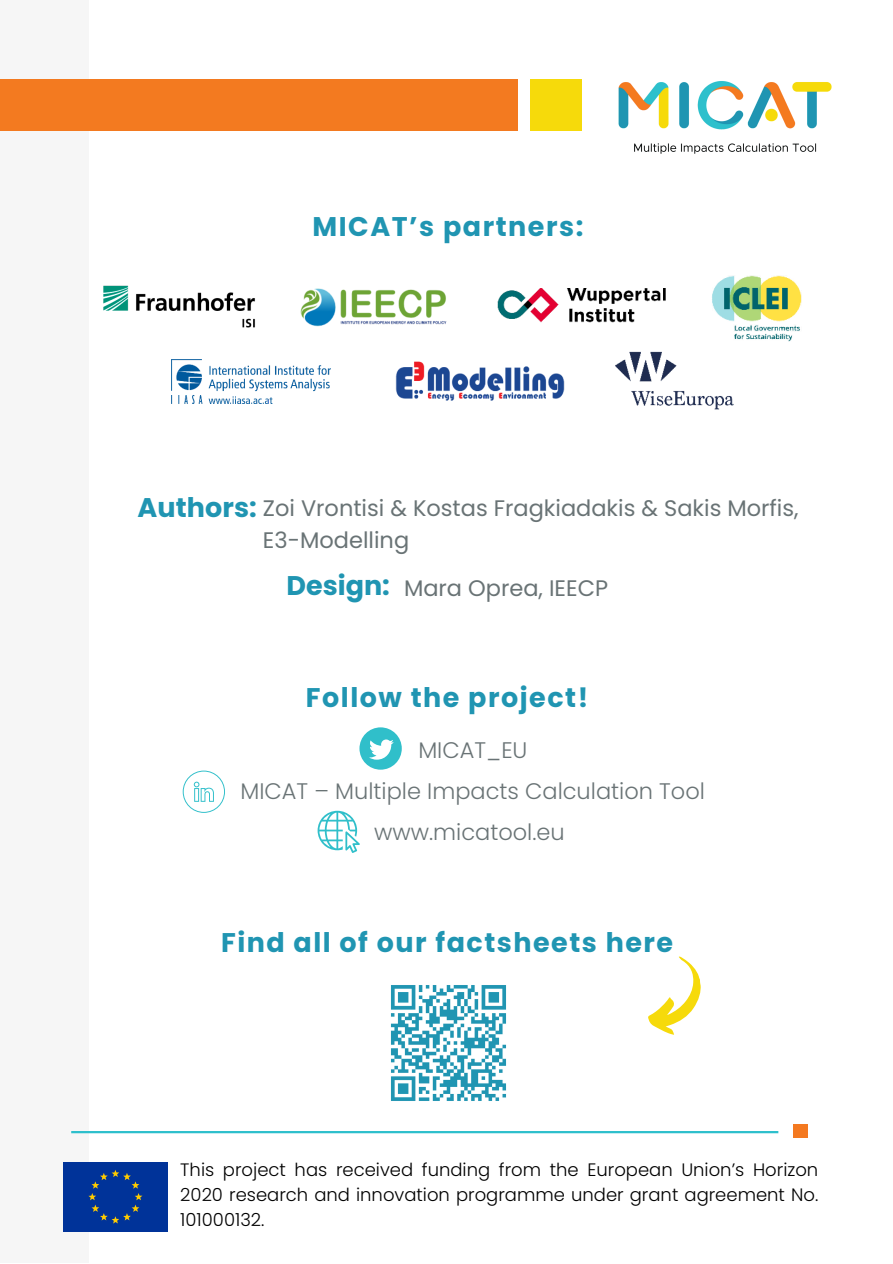
<style>
.page{position:relative;width:893px;height:1264px;background:#fff}
.page>*{position:absolute;margin:0;border:0;box-sizing:border-box;transform-origin:0 0}
.t1{font:700 27px "Poppins";letter-spacing:.055em;color:#2095b2}
.t2{font:700 27px "Poppins";letter-spacing:.005em;color:#2095b2}
.t3{font:22.5px "Poppins";color:#697375}
.t4{font:300 22.5px "Poppins";color:#697375}
.t5{font:300 18px/24.8px "Poppins";color:#000;text-align:justify}
</style>
<div class="page">
<div style="left:0;top:0;width:88px;height:1262px;background:#f6f6f6"></div>
<div style="left:63px;top:1161px;width:105px;height:70px;background:#039"></div>
<svg style="left:88px;top:1170px;width:54px;height:53px"></svg>
<img style="left:618px;top:81px;width:214px;height:73px">
<div style="left:793px;top:1123px;width:15px;height:14px;background:#f47920"></div>
<svg style="left:317px;top:810px;width:43px;height:43px"></svg>
<svg style="left:359px;top:727px;width:43px;height:42px"></svg>
<svg style="left:183px;top:770px;width:42px;height:42px"></svg>
<svg style="left:648px;top:956px;width:53px;height:79px"></svg>
<img style="left:300px;top:289px;width:147px;height:37px">
<img style="left:497px;top:289px;width:169px;height:34px">
<img style="left:712px;top:275px;width:90px;height:67px">
<img style="left:395px;top:361px;width:170px;height:40px">
<img style="left:103px;top:285px;width:152px;height:43px">
<img style="left:615px;top:351px;width:119px;height:58px">
<img style="left:172px;top:359px;width:158px;height:44px">
<div style="left:0;top:80px;width:518px;height:50px;background:#f37a20"></div>
<div style="left:530px;top:79px;width:51px;height:51px;background:#f6da0b"></div>
<hr style="left:71px;top:1130px;width:707px;height:3px;background:#2dbfcc">
<img style="left:391px;top:985px;width:115px;height:116px">
<p class="t1" style="left:312px;top:208px;width:272px">MICAT’s partners:</p>
<p class="t2" style="left:137px;top:488px;width:121px">Authors:</p>
<p class="t3" style="left:263px;top:493px;width:537px">Zoi Vrontisi &amp; Kostas Fragkiadakis &amp; Sakis Morfis,</p>
<p class="t3" style="left:263px;top:524px;width:148px">E3-Modelling</p>
<p class="t3" style="left:404px;top:572px;width:205px">Mara Oprea, IEECP</p>
<p class="t1" style="left:286px;top:567px;width:105px">Design:</p>
<p class="t1" style="left:306px;top:678px;width:284px">Follow the project!</p>
<p class="t4" style="left:418px;top:734px;width:111px">MICAT_EU</p>
<p class="t4" style="left:240px;top:774px;width:466px">MICAT – Multiple Impacts Calculation Tool</p>
<p class="t4" style="left:374px;top:816px;width:192px">www.micatool.eu</p>
<p class="t1" style="left:221px;top:923px;width:453px">Find all of our factsheets here</p>
<p class="t5" style="left:180px;top:1157px;width:639px">This project has received funding from the European Union’s Horizon 2020 research and innovation programme under grant agreement No.<br>101000132.</p>
</div>
